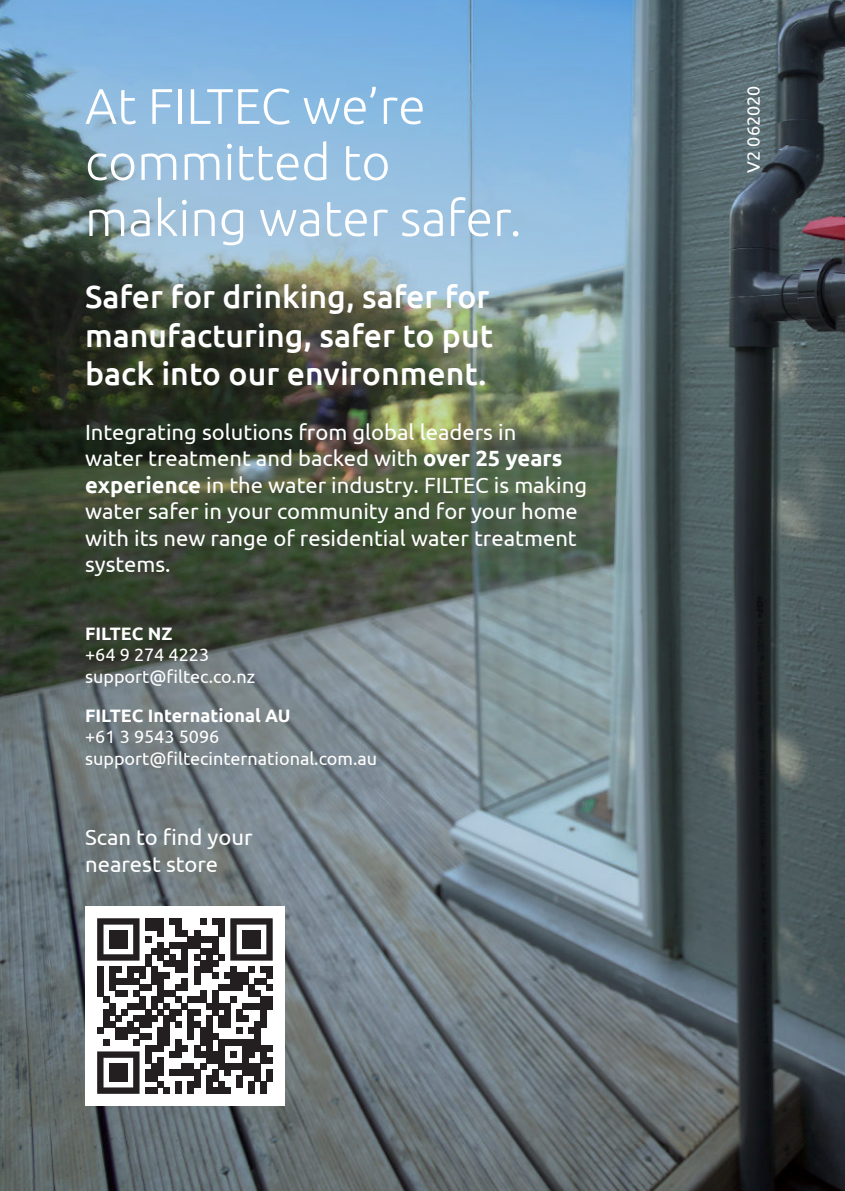
<style>
.page{position:relative;width:845px;height:1191px;background:#fff}
.page>*{position:absolute;margin:0;border:0;box-sizing:border-box;transform-origin:0 0}
.t1{font:300 50px/56px "Ubuntu";color:#fff}
.t2{font:500 32px/38.4px "Ubuntu";color:#fff;text-align:justify}
.t3{font:22px/26.4px "Ubuntu";color:#fff}
.t4{font:18px/21.6px "Ubuntu";color:#fff}
.t5{font:700 18px "Ubuntu";color:#fff}
.s1{font-weight:700}
</style>
<div class="page">
<img style="left:0;top:0;width:845px;height:1191px">
<div style="left:85px;top:906px;width:200px;height:200px;background:#fff"></div>
<div style="left:139px;top:966px;width:7px;height:6px;background:#231f20"></div>
<div style="left:139px;top:972px;width:7px;height:6px;background:#231f20"></div>
<svg style="left:97px;top:966px;width:6px;height:18px"></svg>
<svg style="left:109px;top:966px;width:30px;height:18px"></svg>
<div style="left:97px;top:984px;width:6px;height:7px;background:#231f20"></div>
<div style="left:109px;top:984px;width:6px;height:7px;background:#231f20"></div>
<div style="left:139px;top:984px;width:7px;height:7px;background:#231f20"></div>
<div style="left:146px;top:984px;width:6px;height:7px;background:#231f20"></div>
<div style="left:158px;top:984px;width:6px;height:7px;background:#231f20"></div>
<div style="left:176px;top:984px;width:6px;height:7px;background:#231f20"></div>
<div style="left:182px;top:984px;width:6px;height:7px;background:#231f20"></div>
<div style="left:218px;top:984px;width:6px;height:7px;background:#231f20"></div>
<div style="left:224px;top:984px;width:6px;height:7px;background:#231f20"></div>
<div style="left:230px;top:984px;width:6px;height:7px;background:#231f20"></div>
<div style="left:236px;top:984px;width:6px;height:7px;background:#231f20"></div>
<div style="left:248px;top:984px;width:6px;height:7px;background:#231f20"></div>
<div style="left:267px;top:984px;width:6px;height:7px;background:#231f20"></div>
<div style="left:254px;top:991px;width:7px;height:6px;background:#231f20"></div>
<div style="left:139px;top:997px;width:7px;height:6px;background:#231f20"></div>
<div style="left:139px;top:1003px;width:7px;height:6px;background:#231f20"></div>
<div style="left:254px;top:1003px;width:7px;height:6px;background:#231f20"></div>
<div style="left:139px;top:1015px;width:7px;height:6px;background:#231f20"></div>
<div style="left:139px;top:1021px;width:7px;height:6px;background:#231f20"></div>
<div style="left:254px;top:1021px;width:7px;height:6px;background:#231f20"></div>
<svg style="left:261px;top:997px;width:12px;height:30px"></svg>
<div style="left:254px;top:1027px;width:7px;height:6px;background:#231f20"></div>
<div style="left:139px;top:1033px;width:7px;height:6px;background:#231f20"></div>
<div style="left:254px;top:1033px;width:7px;height:6px;background:#231f20"></div>
<svg style="left:97px;top:991px;width:42px;height:54px"></svg>
<div style="left:254px;top:1039px;width:7px;height:6px;background:#231f20"></div>
<div style="left:254px;top:1045px;width:7px;height:6px;background:#231f20"></div>
<svg style="left:261px;top:1045px;width:12px;height:18px"></svg>
<div style="left:254px;top:1063px;width:7px;height:6px;background:#231f20"></div>
<div style="left:254px;top:1069px;width:7px;height:6px;background:#231f20"></div>
<div style="left:254px;top:1075px;width:7px;height:6px;background:#231f20"></div>
<svg style="left:146px;top:991px;width:108px;height:102px"></svg>
<svg style="left:261px;top:1069px;width:12px;height:24px"></svg>
<svg style="left:97px;top:918px;width:42px;height:42px"></svg>
<svg style="left:146px;top:918px;width:127px;height:66px"></svg>
<svg style="left:97px;top:1051px;width:42px;height:42px"></svg>
<div style="left:109px;top:930px;width:18px;height:18px;background:#231f20"></div>
<div style="left:242px;top:930px;width:19px;height:18px;background:#231f20"></div>
<div style="left:109px;top:1063px;width:18px;height:18px;background:#231f20"></div>
<h1 class="t1" style="left:85px;top:81px;width:438px">At FILTEC we’re committed to making water safer.</h1>
<h2 class="t2" style="left:85px;top:280px;width:409px">Safer for drinking, safer for manufacturing, safer to put back into our environment.</h2>
<p class="t3" style="left:85px;top:418px;width:503px">Integrating solutions from global leaders in<br>water treatment and backed with <span class="s1">over 25 years experience</span> in the water industry. FILTEC is making water safer in your community and for your home with its new range of residential water treatment systems.</p>
<p class="t5" style="left:85px;top:626px;width:89px">FILTEC NZ</p>
<p class="t4" style="left:85px;top:645px;width:172px">+64 9 274 4223 support@filtec.co.nz</p>
<p class="t5" style="left:85px;top:707px;width:207px">FILTEC International AU</p>
<p class="t4" style="left:85px;top:727px;width:294px">+61 3 9543 5096 support@filtecinternational.com.au</p>
<p class="t3" style="left:85px;top:823px;width:169px">Scan to find your nearest store</p>
<p class="t4" style="left:744px;top:173px;width:89px;rotate:-90deg">V2 062020</p>
</div>
